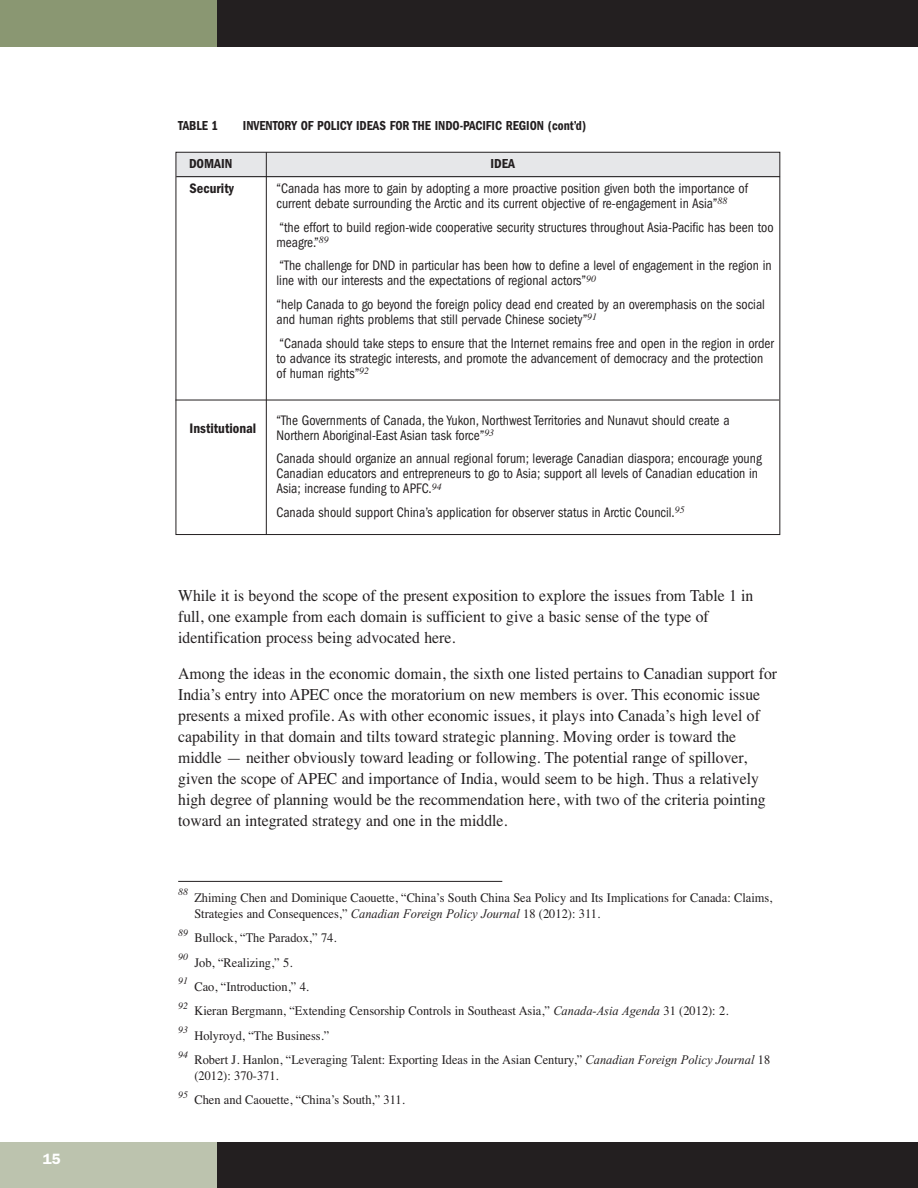
<style>
.page{position:relative;width:918px;height:1188px;background:#fff}
.page>*{position:absolute;margin:0;border:0;box-sizing:border-box;transform-origin:0 0}
.t1{font:16.5px/21px "Times";color:#231f20;scale:.95 1}
.t2{font:600 15px "Franklin Gothic";color:#fff}
.t3{font:condensed 14.25px/15px "Franklin Gothic";color:#231f20;scale:.95 1}
.t4{font:600 condensed 14.25px "Franklin Gothic";color:#231f20}
.t5{font:600 condensed 13.5px "Franklin Gothic";color:#231f20;scale:.95 1}
.t6{font:600 condensed 13.5px "Franklin Gothic";color:#231f20}
.t7{font:13.05px/15.8px "Times";color:#231f20;scale:.95 1}
.t8{font:italic 9.75px "Times";color:#231f20}
.s1{font-family:"Times New Roman";font-style:italic}
</style>
<div class="page">
<div style="left:217px;top:1143px;width:701px;height:45px;background:#231f20"></div>
<div style="left:0;top:1143px;width:217px;height:45px;background:#bcc3ae"></div>
<div style="left:217px;top:0;width:701px;height:47px;background:#231f20"></div>
<div style="left:0;top:0;width:217px;height:47px;background:#8a9772"></div>
<hr style="left:178px;top:881px;width:324px;height:1px;background:#231f20">
<div style="left:176px;top:152px;width:604px;height:25px;background:#e6e7e9"></div>
<hr style="left:176px;top:176px;width:604px;height:1px;background:#231f20">
<hr style="left:266px;top:152px;width:1px;height:383px;background:#231f20">
<hr style="left:176px;top:400px;width:603px;height:1px;background:#231f20">
<p class="t2" style="left:43px;top:1153px;width:19px">15</p>
<p class="t5" style="left:178px;top:121px;width:44px">TABLE 1</p>
<p class="t5" style="left:243px;top:121px;width:363px">INVENTORY OF POLICY IDEAS FOR THE INDO-PACIFIC REGION (cont’d)</p>
<p class="t6" style="left:189px;top:159px;width:45px">DOMAIN</p>
<p class="t6" style="left:491px;top:159px;width:26px">IDEA</p>
<p class="t4" style="left:190px;top:183px;width:46px">Security</p>
<p class="t4" style="left:190px;top:423px;width:68px">Institutional</p>
<p class="t3" style="left:277px;top:182px;width:498px">“Canada has more to gain by adopting a more proactive position given both the importance of current debate surrounding the Arctic and its current objective of re-engagement in Asia”<sup>88</sup></p>
<p class="t3" style="left:277px;top:221px;width:525px">“the effort to build region-wide cooperative security structures throughout Asia-Pacific has been too meagre.”<sup>89</sup></p>
<p class="t3" style="left:277px;top:259px;width:523px">“The challenge for DND in particular has been how to define a level of engagement in the region in line with our interests and the expectations of regional actors”<sup>90</sup></p>
<p class="t3" style="left:277px;top:298px;width:516px">“help Canada to go beyond the foreign policy dead end created by an overemphasis on the social and human rights problems that still pervade Chinese society”<sup>91</sup></p>
<p class="t3" style="left:277px;top:336px;width:525px">“Canada should take steps to ensure that the Internet remains free and open in the region in order to advance its strategic interests, and promote the advancement of democracy and the protection of human rights”<sup>92</sup></p>
<p class="t3" style="left:277px;top:414px;width:478px">“The Governments of Canada, the Yukon, Northwest Territories and Nunavut should create a<br>Northern Aboriginal-East Asian task force”<sup>93</sup></p>
<p class="t3" style="left:277px;top:452px;width:512px">Canada should organize an annual regional forum; leverage Canadian diaspora; encourage young<br>Canadian educators and entrepreneurs to go to Asia; support all levels of Canadian education in<br>Asia; increase funding to APFC.<sup>94</sup></p>
<p class="t3" style="left:277px;top:506px;width:431px">Canada should support China’s application for observer status in Arctic Council.<sup>95</sup></p>
<p class="t1" style="left:178px;top:586px;width:607px">While it is beyond the scope of the present exposition to explore the issues from Table 1 in full, one example from each domain is sufficient to give a basic sense of the type of identification process being advocated here.</p>
<p class="t1" style="left:178px;top:664px;width:632px">Among the ideas in the economic domain, the sixth one listed pertains to Canadian support for India’s entry into APEC once the moratorium on new members is over. This economic issue presents a mixed profile. As with other economic issues, it plays into Canada’s high level of capability in that domain and tilts toward strategic planning. Moving order is toward the middle — neither obviously toward leading or following. The potential range of spillover, given the scope of APEC and importance of India, would seem to be high. Thus a relatively high degree of planning would be the recommendation here, with two of the criteria pointing toward an integrated strategy and one in the middle.</p>
<p class="t8" style="left:178px;top:889px;width:11px">88</p>
<p class="t7" style="left:194px;top:891px;width:610px">Zhiming Chen and Dominique Caouette, “China’s South China Sea Policy and Its Implications for Canada: Claims,<br>Strategies and Consequences,” <span class="s1">Canadian Foreign Policy Journal</span> 18 (2012): 311.</p>
<p class="t8" style="left:178px;top:929px;width:11px">89</p>
<p class="t7" style="left:194px;top:931px;width:151px">Bullock, “The Paradox,” 74.</p>
<p class="t8" style="left:178px;top:953px;width:11px">90</p>
<p class="t7" style="left:194px;top:956px;width:105px">Job, “Realizing,” 5.</p>
<p class="t8" style="left:178px;top:978px;width:11px">91</p>
<p class="t7" style="left:194px;top:980px;width:122px">Cao, “Introduction,” 4.</p>
<p class="t8" style="left:178px;top:1002px;width:11px">92</p>
<p class="t7" style="left:194px;top:1004px;width:564px">Kieran Bergmann, “Extending Censorship Controls in Southeast Asia,” <span class="s1">Canada-Asia Agenda</span> 31 (2012): 2.</p>
<p class="t8" style="left:178px;top:1026px;width:11px">93</p>
<p class="t7" style="left:194px;top:1029px;width:143px">Holyroyd, “The Business.”</p>
<p class="t8" style="left:178px;top:1051px;width:11px">94</p>
<p class="t7" style="left:194px;top:1053px;width:608px">Robert J. Hanlon, “Leveraging Talent: Exporting Ideas in the Asian Century,” <span class="s1">Canadian Foreign Policy Journal</span> 18 (2012): 370-371.</p>
<p class="t8" style="left:178px;top:1091px;width:11px">95</p>
<p class="t7" style="left:194px;top:1093px;width:223px">Chen and Caouette, “China’s South,” 311.</p>
</div>
